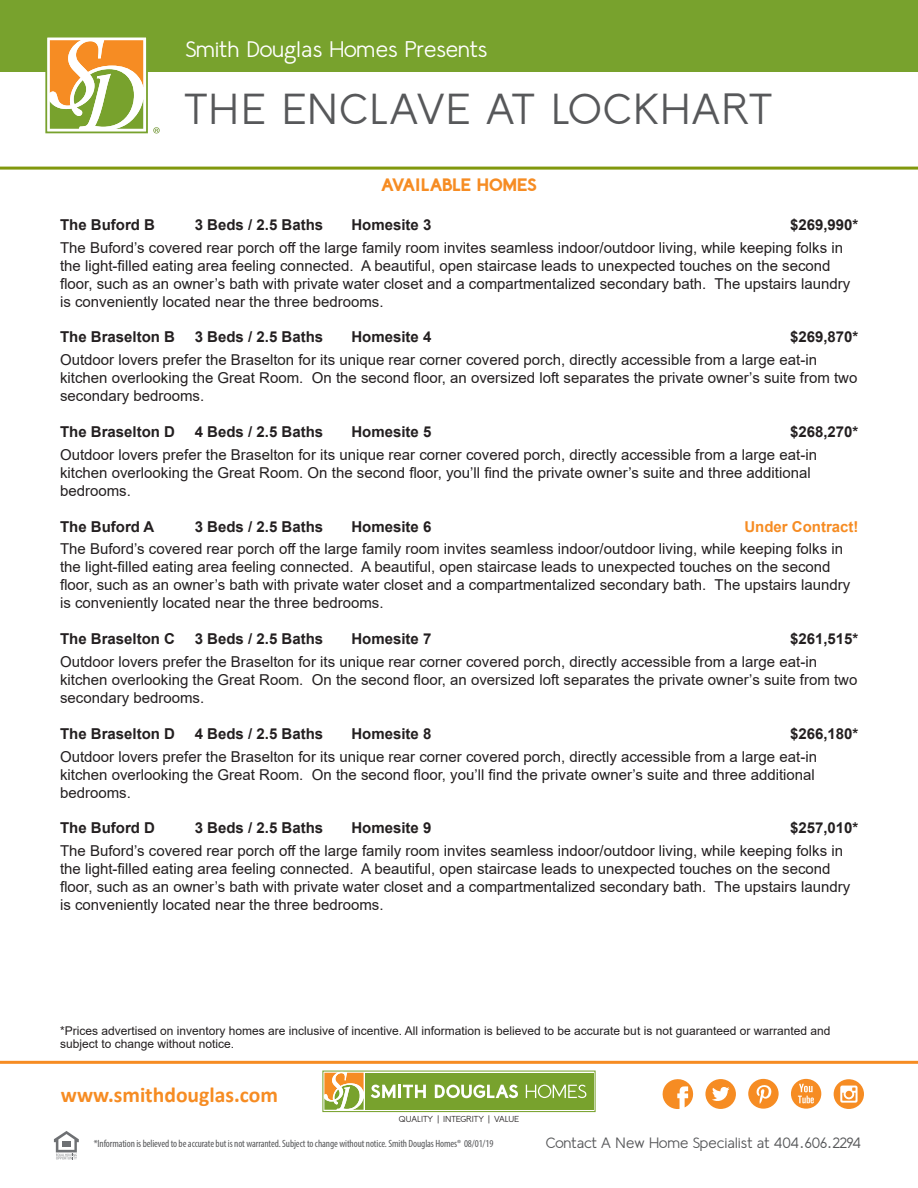
<style>
.page{position:relative;width:918px;height:1188px;background:#fff}
.page>*{position:absolute;margin:0;border:0;box-sizing:border-box;transform-origin:0 0}
.t1{font:43.35px "Lil Grotesk";letter-spacing:.02em;color:#57585a}
.t2{font:22.5px "Lil Grotesk";letter-spacing:-.01em;color:#fff}
.t3{font:700 21.6px "Calibri";color:#f68c23}
.t4{font:700 18px "Lil Grotesk";letter-spacing:-.03em;color:#f68c23}
.t5{font:15px/18px "Arial";color:#231f20}
.t6{font:700 15px "Arial";color:#231f20}
.t7{font:15px "Lil Grotesk";letter-spacing:-.01em;color:#57585a}
.t8{font:700 15px "Arial";color:#f68c23}
.t9{font:12px/13.2px "Arial";color:#231f20}
.t10{font:condensed 10.5px "Myriad Pro";letter-spacing:-.01em;color:#57585a}
.t11{font:8.7px "Lil Grotesk";color:#231f20}
</style>
<div class="page">
<svg style="left:705px;top:1079px;width:31px;height:30px"></svg>
<svg style="left:662px;top:1079px;width:32px;height:30px"></svg>
<svg style="left:748px;top:1079px;width:31px;height:30px"></svg>
<svg style="left:791px;top:1079px;width:31px;height:30px"></svg>
<svg style="left:834px;top:1079px;width:30px;height:30px"></svg>
<svg style="left:54px;top:1131px;width:25px;height:28px"></svg>
<hr style="left:0;top:1061px;width:918px;height:3px;background:#f68c23">
<div style="left:322px;top:1071px;width:274px;height:41px;border:1px solid #78a22d"></div>
<svg style="left:324px;top:1072px;width:41px;height:39px"></svg>
<div style="left:365px;top:1073px;width:228px;height:37px;background:#78a22d"></div>
<svg style="left:371px;top:1085px;width:55px;height:13px"></svg>
<svg style="left:435px;top:1085px;width:83px;height:13px"></svg>
<svg style="left:526px;top:1085px;width:60px;height:13px"></svg>
<div style="left:0;top:0;width:918px;height:71px;background:#78a22d"></div>
<hr style="left:0;top:167px;width:918px;height:3px;background:#81980d">
<div style="left:45px;top:36px;width:103px;height:97px;border:2px solid #78a22d"></div>
<svg style="left:48px;top:38px;width:96px;height:91px"></svg>
<svg style="left:153px;top:127px;width:7px;height:6px"></svg>
<h2 class="t2" style="left:185px;top:35px;width:303px">Smith Douglas Homes Presents</h2>
<h1 class="t1" style="left:185px;top:82px;width:588px">THE ENCLAVE AT LOCKHART</h1>
<p class="t4" style="left:381px;top:174px;width:157px">AVAILABLE HOMES</p>
<p class="t6" style="left:60px;top:214px;width:96px">The Buford B</p>
<p class="t6" style="left:195px;top:214px;width:130px">3 Beds / 2.5 Baths</p>
<p class="t6" style="left:351px;top:214px;width:82px">Homesite 3</p>
<p class="t6" style="left:790px;top:214px;width:70px">$269,990*</p>
<p class="t5" style="left:60px;top:238px;width:792px">The Buford’s covered rear porch off the large family room invites seamless indoor/outdoor living, while keeping folks in the light-filled eating area feeling connected. A beautiful, open staircase leads to unexpected touches on the second floor, such as an owner’s bath with private water closet and a compartmentalized secondary bath. The upstairs laundry is conveniently located near the three bedrooms.</p>
<p class="t6" style="left:60px;top:326px;width:117px">The Braselton B</p>
<p class="t6" style="left:195px;top:326px;width:130px">3 Beds / 2.5 Baths</p>
<p class="t6" style="left:351px;top:326px;width:82px">Homesite 4</p>
<p class="t6" style="left:790px;top:326px;width:70px">$269,870*</p>
<p class="t5" style="left:60px;top:351px;width:799px">Outdoor lovers prefer the Braselton for its unique rear corner covered porch, directly accessible from a large eat-in kitchen overlooking the Great Room. On the second floor, an oversized loft separates the private owner’s suite from two secondary bedrooms.</p>
<p class="t6" style="left:60px;top:421px;width:117px">The Braselton D</p>
<p class="t6" style="left:195px;top:421px;width:130px">4 Beds / 2.5 Baths</p>
<p class="t6" style="left:351px;top:421px;width:82px">Homesite 5</p>
<p class="t6" style="left:790px;top:421px;width:70px">$268,270*</p>
<p class="t5" style="left:60px;top:445px;width:758px">Outdoor lovers prefer the Braselton for its unique rear corner covered porch, directly accessible from a large eat-in kitchen overlooking the Great Room. On the second floor, you’ll find the private owner’s suite and three additional bedrooms.</p>
<p class="t6" style="left:60px;top:516px;width:96px">The Buford A</p>
<p class="t6" style="left:195px;top:516px;width:130px">3 Beds / 2.5 Baths</p>
<p class="t6" style="left:351px;top:516px;width:82px">Homesite 6</p>
<p class="t8" style="left:744px;top:516px;width:116px">Under Contract!</p>
<p class="t5" style="left:60px;top:540px;width:792px">The Buford’s covered rear porch off the large family room invites seamless indoor/outdoor living, while keeping folks in the light-filled eating area feeling connected. A beautiful, open staircase leads to unexpected touches on the second floor, such as an owner’s bath with private water closet and a compartmentalized secondary bath. The upstairs laundry is conveniently located near the three bedrooms.</p>
<p class="t6" style="left:60px;top:628px;width:117px">The Braselton C</p>
<p class="t6" style="left:195px;top:628px;width:130px">3 Beds / 2.5 Baths</p>
<p class="t6" style="left:351px;top:628px;width:82px">Homesite 7</p>
<p class="t6" style="left:790px;top:628px;width:70px">$261,515*</p>
<p class="t5" style="left:60px;top:653px;width:799px">Outdoor lovers prefer the Braselton for its unique rear corner covered porch, directly accessible from a large eat-in kitchen overlooking the Great Room. On the second floor, an oversized loft separates the private owner’s suite from two secondary bedrooms.</p>
<p class="t6" style="left:60px;top:723px;width:117px">The Braselton D</p>
<p class="t6" style="left:195px;top:723px;width:130px">4 Beds / 2.5 Baths</p>
<p class="t6" style="left:351px;top:723px;width:82px">Homesite 8</p>
<p class="t6" style="left:790px;top:723px;width:70px">$266,180*</p>
<p class="t5" style="left:60px;top:747px;width:758px">Outdoor lovers prefer the Braselton for its unique rear corner covered porch, directly accessible from a large eat-in kitchen overlooking the Great Room. On the second floor, you’ll find the private owner’s suite and three additional bedrooms.</p>
<p class="t6" style="left:60px;top:817px;width:96px">The Buford D</p>
<p class="t6" style="left:195px;top:817px;width:130px">3 Beds / 2.5 Baths</p>
<p class="t6" style="left:351px;top:817px;width:82px">Homesite 9</p>
<p class="t6" style="left:790px;top:817px;width:70px">$257,010*</p>
<p class="t5" style="left:60px;top:842px;width:792px">The Buford’s covered rear porch off the large family room invites seamless indoor/outdoor living, while keeping folks in the light-filled eating area feeling connected. A beautiful, open staircase leads to unexpected touches on the second floor, such as an owner’s bath with private water closet and a compartmentalized secondary bath. The upstairs laundry is conveniently located near the three bedrooms.</p>
<p class="t9" style="left:60px;top:1024px;width:772px">*Prices advertised on inventory homes are inclusive of incentive. All information is believed to be accurate but is not guaranteed or warranted and subject to change without notice.</p>
<h3 class="t3" style="left:61px;top:1081px;width:219px">www.smithdouglas.com</h3>
<p class="t10" style="left:94px;top:1137px;width:401px">*Information is believed to be accurate but is not warranted. Subject to change without notice. Smith Douglas Homes® 08/01/19</p>
<p class="t7" style="left:546px;top:1134px;width:317px">Contact A New Home Specialist at 404.606.2294</p>
<p class="t11" style="left:399px;top:1113px;width:122px">QUALITY | INTEGRITY | VALUE</p>
</div>
